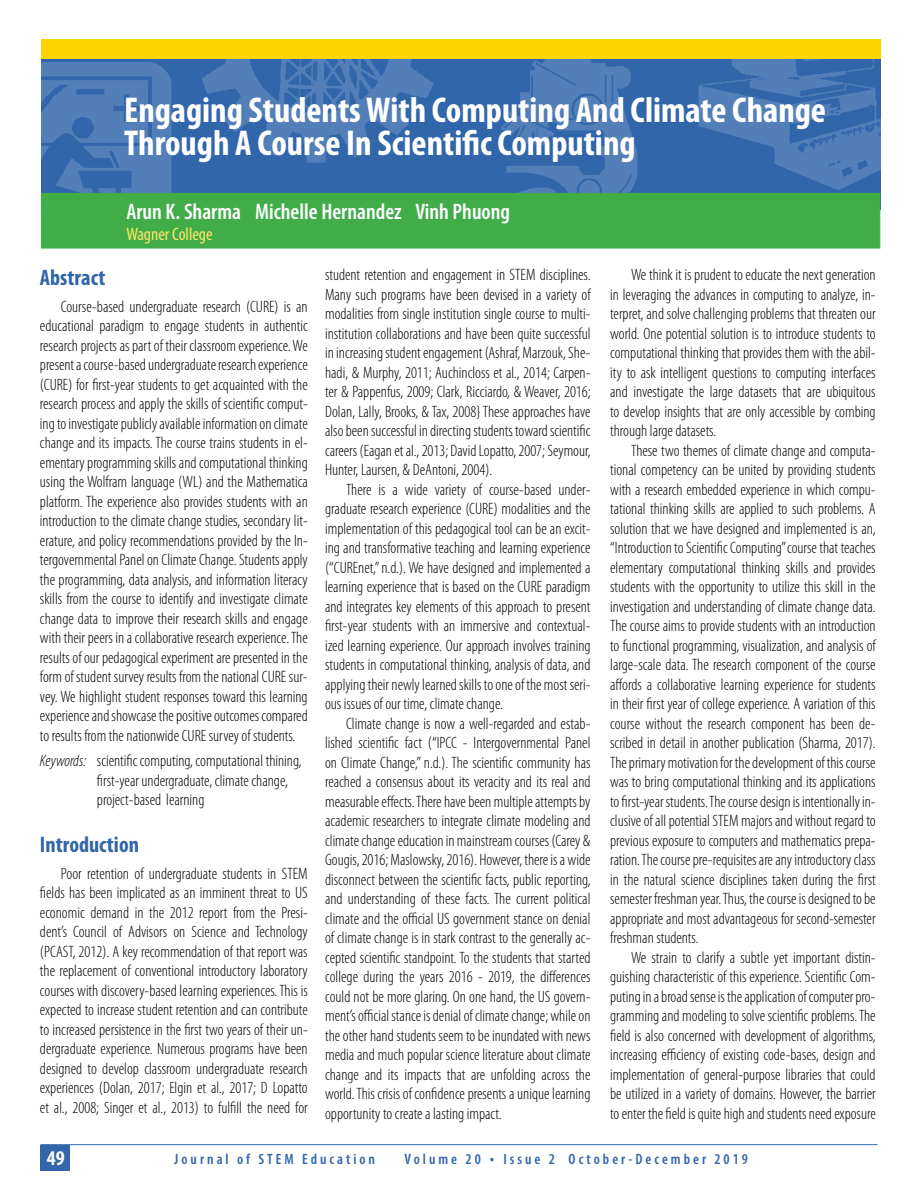
<style>
.page{position:relative;width:918px;height:1188px;background:#fff}
.page>*{position:absolute;margin:0;border:0;box-sizing:border-box;transform-origin:0 0}
.t1{font:700 condensed 36px/33px "Myriad Pro";color:#fff}
.t2{font:600 condensed 22.5px "Myriad Pro";color:#fff}
.t3{font:700 condensed 22.5px "Myriad Pro";color:#3166aa}
.t4{font:700 condensed 21px "Myriad Pro";color:#fff}
.t5{font:condensed 18px "Myriad Pro";color:#fde566}
.t6{font:300 condensed 16.5px/19.5px "Myriad Pro";color:#000;text-align:justify}
.t7{font:600 condensed 15px "Myriad Pro";letter-spacing:.2em;color:#3166aa}
.s1{font-style:italic}
.s2{font-size:16.5px}
</style>
<div class="page">
<hr style="left:40px;top:1144px;width:838px;height:1px;background:#3166aa">
<div style="left:40px;top:1145px;width:30px;height:26px;background:#3166aa"></div>
<div style="left:41px;top:44px;width:839px;height:166px;background:#3166aa"></div>
<img style="left:490px;top:59px;width:154px;height:134px">
<img style="left:202px;top:59px;width:232px;height:104px">
<img style="left:698px;top:59px;width:182px;height:131px">
<img style="left:41px;top:63px;width:131px;height:130px">
<div style="left:41px;top:40px;width:840px;height:19px;background:#fcd400"></div>
<div style="left:41px;top:193px;width:839px;height:55px;background:#41ad49"></div>
<h1 class="t1" style="left:124px;top:92px;width:703px">Engaging Students With Computing And Climate Change<br>Through A Course In Scientific Computing</h1>
<h2 class="t2" style="left:126px;top:198px;width:385px">Arun K. Sharma Michelle Hernandez Vinh Phuong</h2>
<p class="t5" style="left:126px;top:223px;width:88px">Wagner College</p>
<h2 class="t3" style="left:40px;top:263px;width:67px">Abstract</h2>
<p class="t6" style="left:40px;top:296px;width:269px;text-indent:21px">Course-based undergraduate research (CURE) is an educational paradigm to engage students in authentic research projects as part of their classroom experience. We present a course-based undergraduate research experience (CURE) for first-year students to get acquainted with the research process and apply the skills of scientific comput&shy;ing to investigate publicly available information on climate change and its impacts. The course trains students in el&shy;ementary programming skills and computational thinking using the Wolfram language (WL) and the Mathematica platform. The experience also provides students with an introduction to the climate change studies, secondary lit&shy;erature, and policy recommendations provided by the In&shy;tergovernmental Panel on Climate Change. Students apply the programming, data analysis, and information literacy skills from the course to identify and investigate climate change data to improve their research skills and engage with their peers in a collaborative research experience. The results of our pedagogical experiment are presented in the form of student survey results from the national CURE sur&shy;vey. We highlight student responses toward this learning experience and showcase the positive outcomes compared to results from the nationwide CURE survey of students.</p>
<p class="t6" style="left:97px;top:751px;width:206px;text-align:left;text-indent:-57px"><span class="s1">Keywords:</span> scientific computing, computational thining, first-year undergraduate, climate change, project-based learning</p>
<h2 class="t3" style="left:40px;top:830px;width:101px">Introduction</h2>
<p class="t6" style="left:40px;top:863px;width:269px;text-indent:21px">Poor retention of undergraduate students in STEM fields has been implicated as an imminent threat to US economic demand in the 2012 report from the Presi&shy;dent’s Council of Advisors on Science and Technology (PCAST, 2012). A key recommendation of that report was the replacement of conventional introductory laboratory courses with discovery-based learning experiences. This is expected to increase student retention and can contribute to increased persistence in the first two years of their un&shy;dergraduate experience. Numerous programs have been designed to develop classroom undergraduate research experiences (Dolan, 2017; Elgin et al., 2017; D Lopatto et al., 2008; Singer et al., 2013) to fulfill the need for</p>
<p class="t6" style="left:325px;top:265px;width:267px">student retention and engagement in STEM disciplines.<br>Many such programs have been devised in a variety of modalities from single institution single course to multi&shy;institution collaborations and have been quite successful in increasing student engagement (Ashraf, Marzouk, She&shy;hadi, &amp; Murphy, 2011; Auchincloss et al., 2014; Carpen&shy;ter &amp; Pappenfus, 2009; Clark, Ricciardo, &amp; Weaver, 2016; Dolan, Lally, Brooks, &amp; Tax, 2008} These approaches have also been successful in directing students toward scientific careers (Eagan et al., 2013; David Lopatto, 2007; Seymour, Hunter, Laursen, &amp; DeAntoni, 2004).</p>
<p class="t6" style="left:325px;top:479px;width:267px;text-indent:21px">There is a wide variety of course-based under&shy;graduate research experience (CURE) modalities and the implementation of this pedagogical tool can be an excit&shy;ing and transformative teaching and learning experience (“CUREnet,” n.d.). We have designed and implemented a learning experience that is based on the CURE paradigm and integrates key elements of this approach to present first-year students with an immersive and contextual&shy;ized learning experience. Our approach involves training students in computational thinking, analysis of data, and applying their newly learned skills to one of the most seri&shy;ous issues of our time, climate change.</p>
<p class="t6" style="left:325px;top:713px;width:267px;text-indent:21px">Climate change is now a well-regarded and estab&shy;lished scientific fact (“IPCC - Intergovernmental Panel on Climate Change,” n.d.). The scientific community has reached a consensus about its veracity and its real and measurable effects. There have been multiple attempts by academic researchers to integrate climate modeling and climate change education in mainstream courses (Carey &amp; Gougis, 2016; Maslowsky, 2016). However, there is a wide disconnect between the scientific facts, public reporting, and understanding of these facts. The current political climate and the official US government stance on denial of climate change is in stark contrast to the generally ac&shy;cepted scientific standpoint. To the students that started college during the years 2016 - 2019, the differences could not be more glaring. On one hand, the US govern&shy;ment’s official stance is denial of climate change; while on the other hand students seem to be inundated with news media and much popular science literature about climate change and its impacts that are unfolding across the world. This crisis of confidence presents a unique learning opportunity to create a lasting impact.</p>
<p class="t6" style="left:610px;top:265px;width:267px;text-indent:21px">We think it is prudent to educate the next generation in leveraging the advances in computing to analyze, in&shy;terpret, and solve challenging problems that threaten our world. One potential solution is to introduce students to computational thinking that provides them with the abil&shy;ity to ask intelligent questions to computing interfaces and investigate the large datasets that are ubiquitous to develop insights that are only accessible by combing through large datasets.</p>
<p class="t6" style="left:610px;top:441px;width:267px;text-indent:21px">These two themes of climate change and computa&shy;tional competency can be united by providing students with a research embedded experience in which compu&shy;tational thinking skills are applied to such problems. A solution that we have designed and implemented is an, “Introduction to Scientific Computing” course that teaches elementary computational thinking skills and provides students with the opportunity to utilize this skill in the investigation and understanding of climate change data.<br>The course aims to provide students with an introduction to functional programming, visualization, and analysis of large-scale data. The research component of the course affords a collaborative learning experience for students in their first year of college experience. A variation of this course without the research component has been de&shy;scribed in detail in another publication (Sharma, 2017).<br>The primary motivation for the development of this course was to bring computational thinking and its applications to first-year students. The course design is intentionally in&shy;clusive of all potential STEM majors and without regard to previous exposure to computers and mathematics prepa&shy;ration. The course pre-requisites are any introductory class in the natural science disciplines taken during the first semester freshman year. Thus, the course is designed to be appropriate and most advantageous for second-semester freshman students.</p>
<p class="t6" style="left:610px;top:948px;width:267px;text-indent:21px">We strain to clarify a subtle yet important distin&shy;guishing characteristic of this experience. Scientific Com&shy;puting in a broad sense is the application of computer pro&shy;gramming and modeling to solve scientific problems. The field is also concerned with development of algorithms, increasing efficiency of existing code-bases, design and implementation of general-purpose libraries that could be utilized in a variety of domains. However, the barrier to enter the field is quite high and students need exposure</p>
<p class="t4" style="left:47px;top:1145px;width:19px">49</p>
<p class="t7" style="left:174px;top:1150px;width:202px">Journal of STEM Education</p>
<p class="t7" style="left:405px;top:1150px;width:345px">Volume 20 <span class="s2">•</span> Issue 2 October-December 2019</p>
</div>
